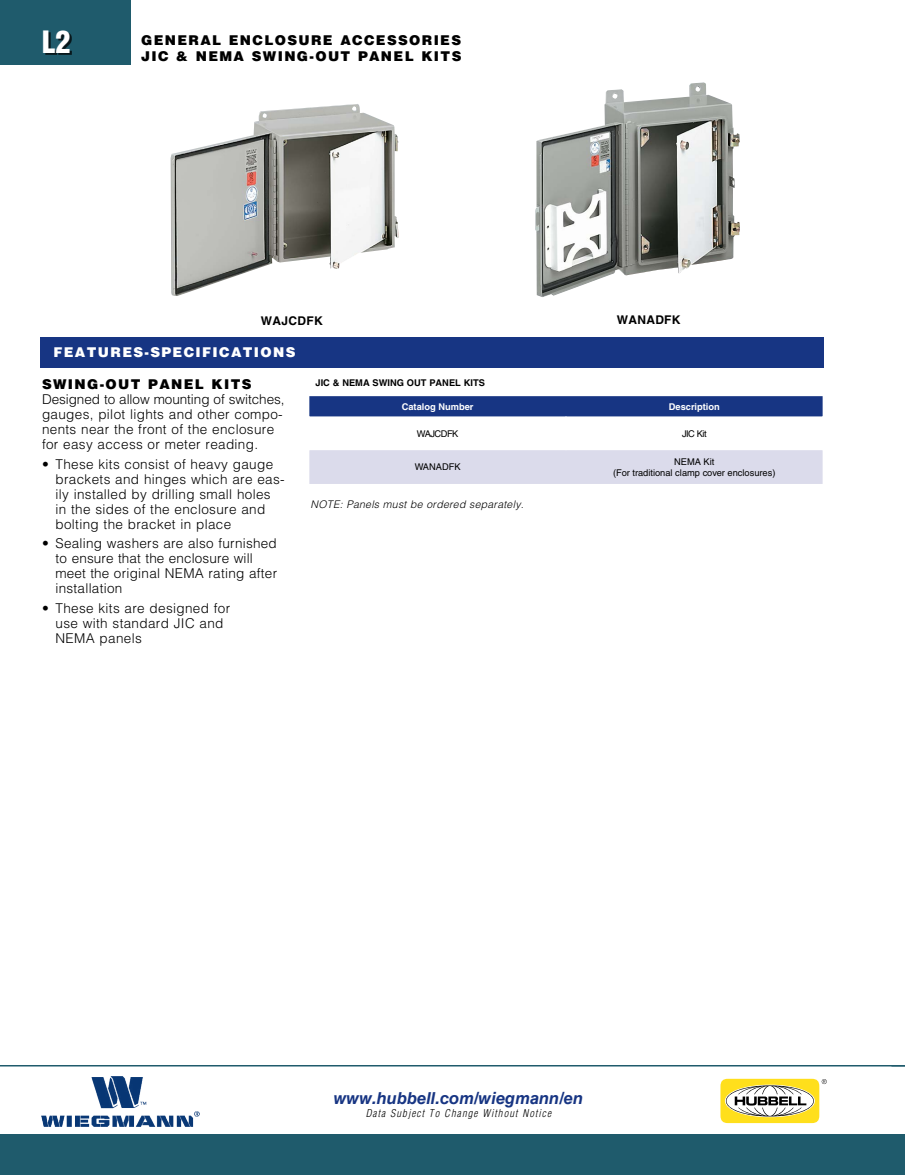
<style>
.page{position:relative;width:905px;height:1175px;background:#fff}
.page>*{position:absolute;margin:0;border:0;box-sizing:border-box;transform-origin:0 0}
.t1{font:900 condensed 30px "Helvetica LT Std";color:#fff}
.t2{font:italic 700 16.5px "Helvetica LT Std";color:#173583}
.t3{font:300 13.5px/15px "Helvetica LT Std";letter-spacing:.025em;color:#000}
.t4{font:900 13.5px/16.2px "Helvetica LT Std";letter-spacing:.1em;color:#000}
.t5{font:900 13.5px "Helvetica LT Std";letter-spacing:.1em;color:#fff}
.t6{font:700 12px "Helvetica LT Std";letter-spacing:.025em;color:#000}
.t7{font:italic 300 10.5px "Helvetica LT Std";letter-spacing:.025em;color:#000}
.t8{font:italic 300 condensed 10.5px "Helvetica LT Std";letter-spacing:.105em;color:#000}
.t9{font:9.3px/11.1px "Helvetica LT Std";color:#000;text-align:center}
.t10{font:700 9.3px "Helvetica LT Std";color:#000}
.t11{font:700 9.3px "Helvetica LT Std";color:#fff}
.t12{font:9.3px "Helvetica LT Std";letter-spacing:-.05em;color:#000}
</style>
<div class="page">
<img style="left:41px;top:1076px;width:158px;height:50px">
<div style="left:720px;top:1078px;width:99px;height:45px;background:#ffdf1c;border-radius:7px"></div>
<svg style="left:726px;top:1085px;width:87px;height:31px"></svg>
<svg style="left:821px;top:1079px;width:5px;height:5px"></svg>
<div style="left:0;top:0;width:130px;height:64px;background:#1f5b6c"></div>
<div style="left:45px;top:32px;width:27px;height:23px;background:#000;opacity:.75"></div>
<div style="left:40px;top:338px;width:784px;height:30px;background:#173583"></div>
<div style="left:0;top:1134px;width:904px;height:40px;background:#1f5b6c"></div>
<hr style="left:0;top:1065px;width:904px;height:1px;background:#1f5b6c">
<img style="left:170px;top:104px;width:229px;height:192px">
<img style="left:535px;top:82px;width:205px;height:215px">
<div style="left:309px;top:396px;width:513px;height:20px;background:#173583"></div>
<div style="left:309px;top:450px;width:513px;height:34px;background:#dbdbeb"></div>
<h1 class="t1" style="left:42px;top:23px;width:30px">L2</h1>
<p class="t4" style="left:141px;top:32px;width:322px">GENERAL ENCLOSURE ACCESSORIES<br>JIC &amp; NEMA SWING-OUT PANEL KITS</p>
<p class="t6" style="left:261px;top:313px;width:63px">WAJCDFK</p>
<p class="t6" style="left:616px;top:312px;width:65px">WANADFK</p>
<p class="t5" style="left:53px;top:343px;width:243px">FEATURES-SPECIFICATIONS</p>
<p class="t4" style="left:42px;top:376px;width:211px">SWING-OUT PANEL KITS</p>
<p class="t3" style="left:42px;top:392px;width:244px">Designed to allow mounting of switches, gauges, pilot lights and other compo&shy;nents near the front of the enclosure for easy access or meter reading.</p>
<p class="t3" style="left:56px;top:456px;width:231px;text-indent:-14px">• These kits consist of heavy gauge brackets and hinges which are eas&shy;ily installed by drilling small holes in the sides of the enclosure and bolting the bracket in place</p>
<p class="t3" style="left:56px;top:536px;width:223px;text-indent:-14px">• Sealing washers are also furnished to ensure that the enclosure will meet the original NEMA rating after installation</p>
<p class="t3" style="left:56px;top:600px;width:176px;text-indent:-14px">• These kits are designed for use with standard JIC and<br>NEMA panels</p>
<p class="t10" style="left:315px;top:377px;width:171px">JIC &amp; NEMA SWING OUT PANEL KITS</p>
<p class="t11" style="left:402px;top:401px;width:73px">Catalog Number</p>
<p class="t11" style="left:668px;top:401px;width:52px">Description</p>
<p class="t12" style="left:417px;top:428px;width:43px">WAJCDFK</p>
<p class="t9" style="left:682px;top:428px;width:26px">JIC Kit</p>
<p class="t9" style="left:414px;top:461px;width:47px">WANADFK</p>
<p class="t9" style="left:613px;top:456px;width:164px">NEMA Kit<br>(For traditional clamp cover enclosures)</p>
<p class="t7" style="left:310px;top:497px;width:215px">NOTE: Panels must be ordered separately.</p>
<p class="t2" style="left:334px;top:1088px;width:251px">www.hubbell.com/wiegmann/en</p>
<p class="t8" style="left:366px;top:1106px;width:187px">Data Subject To Change Without Notice</p>
</div>
